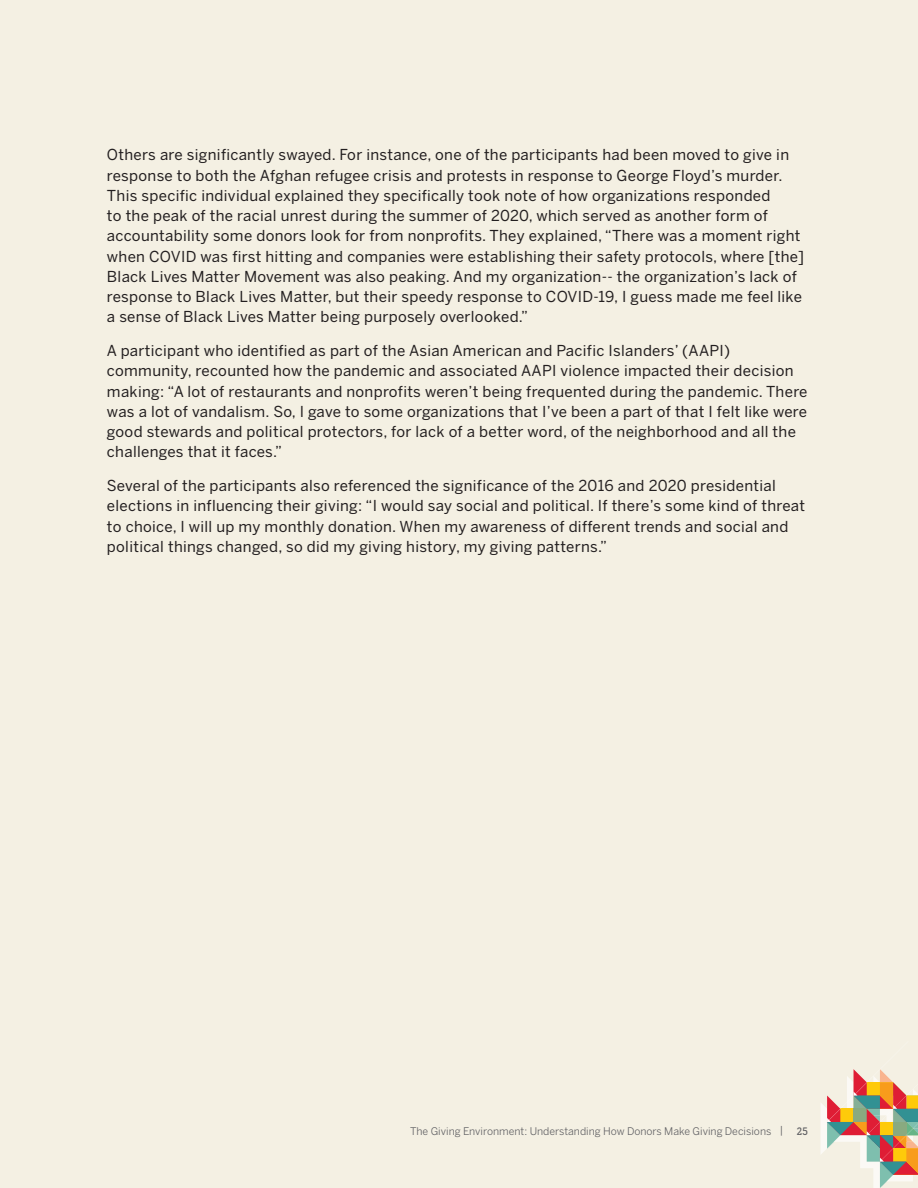
<style>
.page{position:relative;width:918px;height:1188px;background:#f4f0e3}
.page>*{position:absolute;margin:0;border:0;box-sizing:border-box;transform-origin:0 0}
.t1{font:15px/20.2px "Benton Sans";letter-spacing:.02em;color:#231f20}
.t2{font:10.5px "Benton Sans";color:#636366}
.t3{font:10.5px "Salvo Serif Cond";color:#636366}
.s1{font-family:"Salvo Serif Cond";font-weight:300}
</style>
<div class="page">
<svg style="left:821px;top:1069px;width:97px;height:119px"></svg>
<p class="t1" style="left:107px;top:145px;width:699px">Others are significantly swayed. For instance, one of the participants had been moved to give in response to both the Afghan refugee crisis and protests in response to George Floyd’s murder.<br>This specific individual explained they specifically took note of how organizations responded<br>to the peak of the racial unrest during the summer of 2020, which served as another form of accountability some donors look for from nonprofits. They explained, “There was a moment right when COVID was first hitting and companies were establishing their safety protocols, where [the] Black Lives Matter Movement was also peaking. And my organization-- the organization’s lack of response to Black Lives Matter, but their speedy response to COVID-19, I guess made me feel like a sense of Black Lives Matter being purposely overlooked.”</p>
<p class="t1" style="left:107px;top:341px;width:702px">A participant who identified as part of the Asian American and Pacific Islanders’ (AAPI) community, recounted how the pandemic and associated AAPI violence impacted their decision making: “A lot of restaurants and nonprofits weren’t being frequented during the pandemic. There was a lot of vandalism. So, I gave to some organizations that I’ve been a part of that I felt like were good stewards and political protectors, for lack of a better word, of the neighborhood and all the challenges that it faces.”</p>
<p class="t1" style="left:107px;top:476px;width:700px">Several of the participants also referenced the significance of the 2016 and 2020 presidential elections in influencing their giving: “I would say social and political. If there’s some kind of threat to choice, I will up my monthly donation. When my awareness of different trends and social and political things changed, so did my giving history, my giving patterns.”</p>
<p class="t2" style="left:410px;top:1125px;width:374px">The Giving Environment: Understanding How Donors Make Giving Decisions <span class="s1">|</span></p>
<p class="t3" style="left:797px;top:1124px;width:12px">25</p>
</div>
